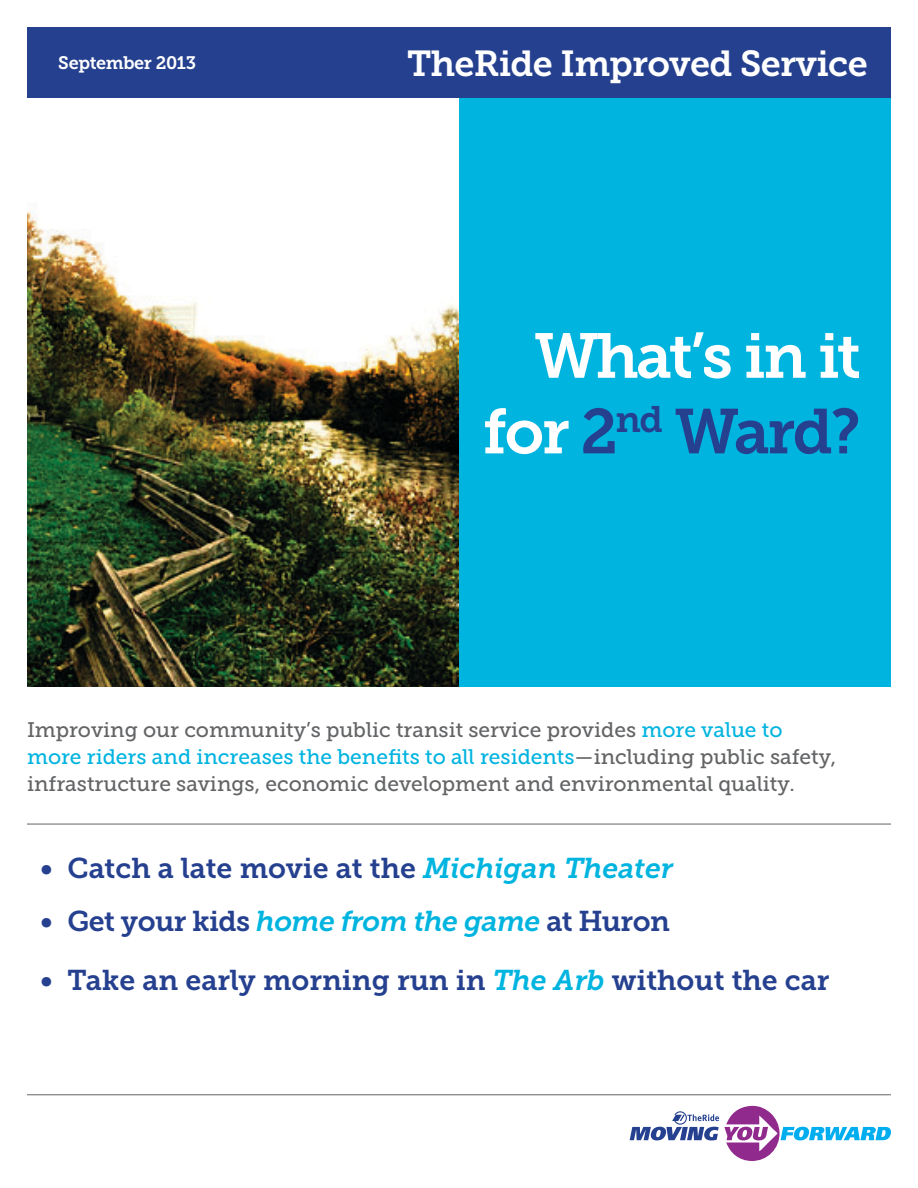
<style>
.page{position:relative;width:918px;height:1188px;background:#fff}
.page>*{position:absolute;margin:0;border:0;box-sizing:border-box;transform-origin:0 0}
.t1{font:63px "Museo Slab 700";letter-spacing:-.04em;color:#25408f}
.t2{font:63px "Museo Slab 700";letter-spacing:-.04em;color:#fff}
.t3{font:36px "Museo Slab 700";letter-spacing:-.02em;color:#fff}
.t4{font:28.5px "Museo Slab 700";color:#25408f}
.t5{font:28.5px "Museo Slab 700";letter-spacing:-.02em;color:#25408f}
.t6{font:21px/27px "Museo Slab 500";color:#636466}
.t7{font:18px "Museo Slab 700";letter-spacing:-.02em;color:#fff}
.s1{color:#fff}
.s2{color:#00b4e0}
.s3{font-style:italic;color:#00b4e0}
</style>
<div class="page">
<div style="left:459px;top:97px;width:432px;height:590px;background:#00b4e0"></div>
<img style="left:27px;top:97px;width:432px;height:590px">
<svg style="left:630px;top:1105px;width:261px;height:56px"></svg>
<hr style="left:27px;top:1095px;width:864px;height:1px;background:#636466">
<hr style="left:27px;top:824px;width:864px;height:1px;background:#636466">
<div style="left:27px;top:27px;width:864px;height:70px;background:#25408f"></div>
<p class="t7" style="left:58px;top:52px;width:139px">September 2013</p>
<p class="t3" style="left:407px;top:43px;width:462px">TheRide Improved Service</p>
<p class="t2" style="left:534px;top:320px;width:328px">What’s in it</p>
<p class="t1" style="left:482px;top:396px;width:380px"><span class="s1">for</span> 2<sup>nd</sup> Ward?</p>
<p class="t6" style="left:27px;top:717px;width:811px">Improving our community’s public transit service provides <span class="s2">more value to more riders and increases the benefits to all residents</span>—including public safety, infrastructure savings, economic development and environmental quality.</p>
<p class="t4" style="left:40px;top:852px;width:634px">• Catch a late movie at the <span class="s3">Michigan Theater</span></p>
<p class="t5" style="left:40px;top:905px;width:631px">• Get your kids <span class="s3">home from the game</span> at Huron</p>
<p class="t4" style="left:40px;top:964px;width:791px">• Take an early morning run in <span class="s3">The Arb</span> without the car</p>
</div>
